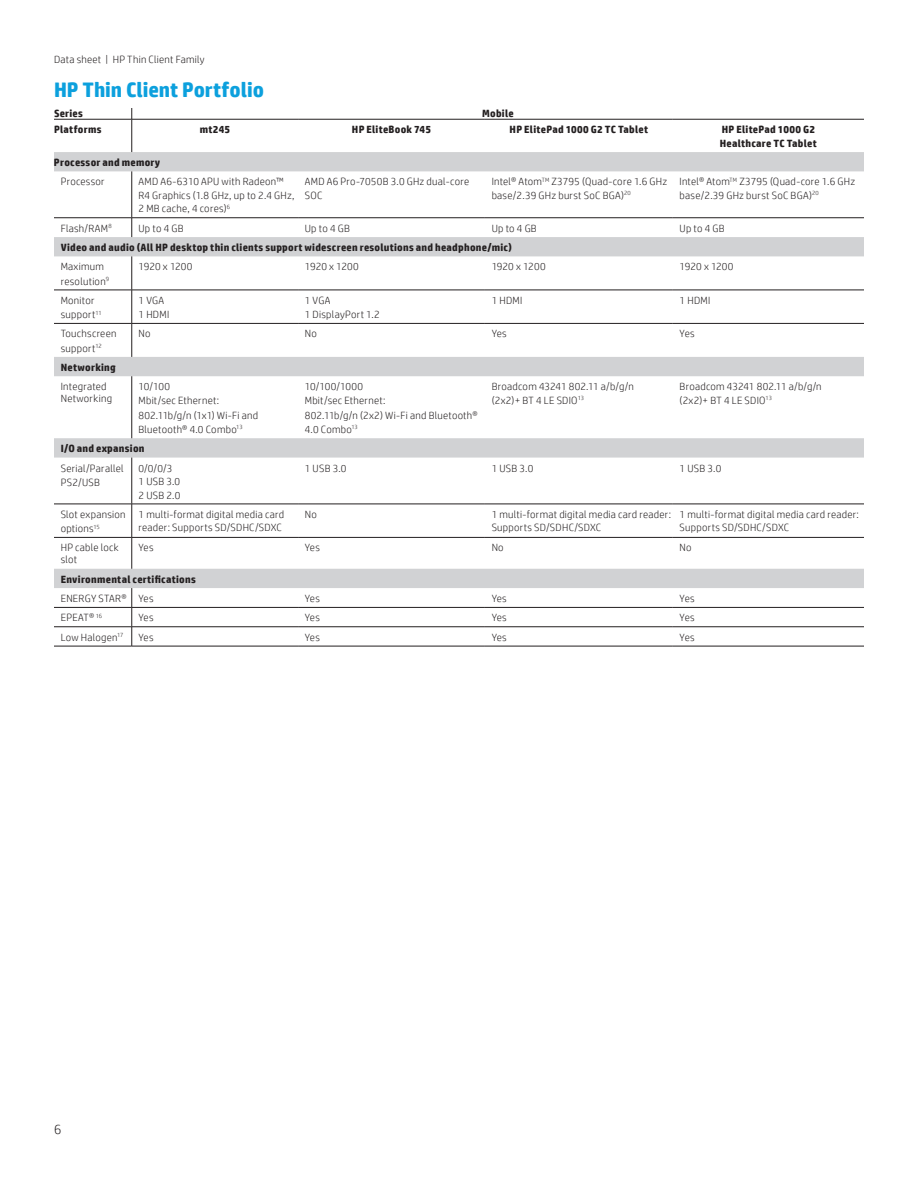
<style>
.page{position:relative;width:918px;height:1188px;background:#fff}
.page>*{position:absolute;margin:0;border:0;box-sizing:border-box;transform-origin:0 0}
.t1{font:700 21px "HP Simplified";color:#0ca0dd}
.t2{font:300 13.5px "HP Simplified";color:#231f20}
.t3{font:300 10.5px/13.5px "HP Simplified";letter-spacing:.025em;color:#231f20}
.t4{font:700 10.5px/13.5px "HP Simplified";letter-spacing:.025em;color:#231f20}
</style>
<div class="page">
<svg style="left:54px;top:152px;width:810px;height:436px"></svg>
<hr style="left:54px;top:217px;width:78px;height:1px;background:#231f20">
<hr style="left:132px;top:217px;width:166px;height:1px;background:#231f20">
<hr style="left:298px;top:217px;width:187px;height:1px;background:#231f20">
<hr style="left:485px;top:217px;width:188px;height:1px;background:#231f20">
<hr style="left:673px;top:217px;width:191px;height:1px;background:#231f20">
<hr style="left:54px;top:290px;width:78px;height:1px;background:#231f20">
<hr style="left:132px;top:290px;width:166px;height:1px;background:#231f20">
<hr style="left:298px;top:290px;width:187px;height:1px;background:#231f20">
<hr style="left:485px;top:290px;width:188px;height:1px;background:#231f20">
<hr style="left:673px;top:290px;width:191px;height:1px;background:#231f20">
<hr style="left:54px;top:323px;width:78px;height:1px;background:#231f20">
<hr style="left:132px;top:323px;width:166px;height:1px;background:#231f20">
<hr style="left:298px;top:323px;width:187px;height:1px;background:#231f20">
<hr style="left:485px;top:323px;width:188px;height:1px;background:#231f20">
<hr style="left:673px;top:323px;width:191px;height:1px;background:#231f20">
<hr style="left:54px;top:537px;width:78px;height:1px;background:#231f20">
<hr style="left:132px;top:537px;width:166px;height:1px;background:#231f20">
<hr style="left:298px;top:537px;width:187px;height:1px;background:#231f20">
<hr style="left:485px;top:537px;width:188px;height:1px;background:#231f20">
<hr style="left:673px;top:537px;width:191px;height:1px;background:#231f20">
<hr style="left:54px;top:504px;width:78px;height:1px;background:#231f20">
<hr style="left:132px;top:504px;width:166px;height:1px;background:#231f20">
<hr style="left:298px;top:504px;width:187px;height:1px;background:#231f20">
<hr style="left:485px;top:504px;width:188px;height:1px;background:#231f20">
<hr style="left:673px;top:504px;width:191px;height:1px;background:#231f20">
<hr style="left:54px;top:646px;width:78px;height:1px;background:#231f20">
<hr style="left:132px;top:646px;width:166px;height:1px;background:#231f20">
<hr style="left:298px;top:646px;width:187px;height:1px;background:#231f20">
<hr style="left:485px;top:646px;width:188px;height:1px;background:#231f20">
<hr style="left:673px;top:646px;width:191px;height:1px;background:#231f20">
<hr style="left:54px;top:607px;width:78px;height:1px;background:#231f20">
<hr style="left:132px;top:607px;width:166px;height:1px;background:#231f20">
<hr style="left:298px;top:607px;width:187px;height:1px;background:#231f20">
<hr style="left:485px;top:607px;width:188px;height:1px;background:#231f20">
<hr style="left:673px;top:607px;width:191px;height:1px;background:#231f20">
<hr style="left:54px;top:626px;width:78px;height:1px;background:#231f20">
<hr style="left:132px;top:626px;width:166px;height:1px;background:#231f20">
<hr style="left:298px;top:626px;width:187px;height:1px;background:#231f20">
<hr style="left:485px;top:626px;width:188px;height:1px;background:#231f20">
<hr style="left:673px;top:626px;width:191px;height:1px;background:#231f20">
<hr style="left:132px;top:171px;width:1px;height:47px;background:#231f20">
<svg style="left:132px;top:218px;width:1px;height:19px"></svg>
<hr style="left:132px;top:256px;width:1px;height:34px;background:#231f20">
<hr style="left:132px;top:290px;width:1px;height:33px;background:#231f20">
<hr style="left:132px;top:324px;width:1px;height:33px;background:#231f20">
<hr style="left:132px;top:376px;width:1px;height:62px;background:#231f20">
<hr style="left:132px;top:458px;width:1px;height:46px;background:#231f20">
<hr style="left:132px;top:504px;width:1px;height:33px;background:#231f20">
<hr style="left:132px;top:538px;width:1px;height:31px;background:#231f20">
<svg style="left:132px;top:588px;width:1px;height:58px"></svg>
<hr style="left:132px;top:119px;width:1px;height:33px;background:#231f20">
<hr style="left:54px;top:119px;width:78px;height:1px;background:#231f20">
<hr style="left:132px;top:119px;width:166px;height:1px;background:#231f20">
<hr style="left:298px;top:119px;width:187px;height:1px;background:#231f20">
<hr style="left:485px;top:119px;width:188px;height:1px;background:#231f20">
<hr style="left:673px;top:119px;width:191px;height:1px;background:#231f20">
<p class="t3" style="left:54px;top:52px;width:152px">Data sheet | HP Thin Client Family</p>
<h1 class="t1" style="left:54px;top:77px;width:211px">HP Thin Client Portfolio</h1>
<p class="t4" style="left:54px;top:106px;width:30px">Series</p>
<p class="t4" style="left:482px;top:106px;width:33px">Mobile</p>
<p class="t4" style="left:54px;top:123px;width:49px">Platforms</p>
<p class="t4" style="left:200px;top:123px;width:32px">mt245</p>
<p class="t4" style="left:352px;top:123px;width:81px">HP EliteBook 745</p>
<p class="t4" style="left:510px;top:123px;width:140px">HP ElitePad 1000 G2 TC Tablet</p>
<p class="t4" style="left:720px;top:123px;width:98px">HP ElitePad 1000 G2<br>Healthcare TC Tablet</p>
<p class="t4" style="left:54px;top:155px;width:108px">Processor and memory</p>
<p class="t3" style="left:61px;top:175px;width:46px">Processor</p>
<p class="t3" style="left:139px;top:175px;width:158px">AMD A6-6310 APU with Radeon™<br>R4 Graphics (1.8 GHz, up to 2.4 GHz,<br>2 MB cache, 4 cores)<sup>6</sup></p>
<p class="t3" style="left:305px;top:175px;width:166px">AMD A6 Pro-7050B 3.0 GHz dual-core<br>SOC</p>
<p class="t3" style="left:492px;top:175px;width:177px">Intel® Atom<sup>TM</sup> Z3795 (Quad-core 1.6 GHz base/2.39 GHz burst SoC BGA)<sup>20</sup></p>
<p class="t3" style="left:680px;top:175px;width:177px">Intel® Atom<sup>TM</sup> Z3795 (Quad-core 1.6 GHz base/2.39 GHz burst SoC BGA)<sup>20</sup></p>
<p class="t3" style="left:61px;top:221px;width:53px">Flash/RAM<sup>8</sup></p>
<p class="t3" style="left:139px;top:221px;width:47px">Up to 4 GB</p>
<p class="t3" style="left:305px;top:221px;width:47px">Up to 4 GB</p>
<p class="t3" style="left:492px;top:221px;width:47px">Up to 4 GB</p>
<p class="t3" style="left:680px;top:221px;width:47px">Up to 4 GB</p>
<p class="t4" style="left:61px;top:240px;width:453px">Video and audio (All HP desktop thin clients support widescreen resolutions and headphone/mic)</p>
<p class="t3" style="left:61px;top:260px;width:50px;line-height:14.1px">Maximum resolution<sup>9</sup></p>
<p class="t3" style="left:139px;top:260px;width:56px">1920 x 1200</p>
<p class="t3" style="left:305px;top:260px;width:56px">1920 x 1200</p>
<p class="t3" style="left:492px;top:260px;width:56px">1920 x 1200</p>
<p class="t3" style="left:680px;top:260px;width:56px">1920 x 1200</p>
<p class="t3" style="left:61px;top:293px;width:42px;line-height:14.1px">Monitor support<sup>11</sup></p>
<p class="t3" style="left:139px;top:293px;width:32px;line-height:14.1px">1 VGA<br>1 HDMI</p>
<p class="t3" style="left:305px;top:293px;width:77px;line-height:14.1px">1 VGA<br>1 DisplayPort 1.2</p>
<p class="t3" style="left:492px;top:293px;width:32px">1 HDMI</p>
<p class="t3" style="left:680px;top:293px;width:32px">1 HDMI</p>
<p class="t3" style="left:61px;top:327px;width:57px;line-height:14.1px">Touchscreen support<sup>12</sup></p>
<p class="t3" style="left:139px;top:327px;width:14px">No</p>
<p class="t3" style="left:305px;top:327px;width:14px">No</p>
<p class="t3" style="left:492px;top:327px;width:17px">Yes</p>
<p class="t3" style="left:680px;top:327px;width:17px">Yes</p>
<p class="t4" style="left:61px;top:360px;width:57px">Networking</p>
<p class="t3" style="left:61px;top:380px;width:53px;line-height:12px">Integrated<br>Networking</p>
<p class="t3" style="left:139px;top:380px;width:82px">10/100<br>Mbit/sec Ethernet:</p>
<p class="t3" style="left:139px;top:409px;width:121px">802.11b/g/n (1x1) Wi-Fi and<br>Bluetooth® 4.0 Combo<sup>13</sup></p>
<p class="t3" style="left:492px;top:380px;width:144px">Broadcom 43241 802.11 a/b/g/n (2x2)+ BT 4 LE SDIO<sup>13</sup></p>
<p class="t3" style="left:680px;top:380px;width:144px">Broadcom 43241 802.11 a/b/g/n (2x2)+ BT 4 LE SDIO<sup>13</sup></p>
<p class="t3" style="left:305px;top:380px;width:82px">10/100/1000<br>Mbit/sec Ethernet:</p>
<p class="t3" style="left:305px;top:409px;width:174px">802.11b/g/n (2x2) Wi-Fi and Bluetooth®<br>4.0 Combo<sup>13</sup></p>
<p class="t4" style="left:61px;top:442px;width:85px">I/O and expansion</p>
<p class="t3" style="left:61px;top:461px;width:64px;line-height:14.1px">Serial/Parallel<br>PS2/USB</p>
<p class="t3" style="left:139px;top:461px;width:43px">0/0/0/3<br>1 USB 3.0<br>2 USB 2.0</p>
<p class="t3" style="left:305px;top:461px;width:43px">1 USB 3.0</p>
<p class="t3" style="left:492px;top:461px;width:43px">1 USB 3.0</p>
<p class="t3" style="left:680px;top:461px;width:43px">1 USB 3.0</p>
<p class="t3" style="left:61px;top:507px;width:66px;line-height:14.1px">Slot expansion options<sup>15</sup></p>
<p class="t3" style="left:139px;top:507px;width:147px">1 multi-format digital media card reader: Supports SD/SDHC/SDXC</p>
<p class="t3" style="left:305px;top:507px;width:14px">No</p>
<p class="t3" style="left:492px;top:507px;width:181px">1 multi-format digital media card reader:<br>Supports SD/SDHC/SDXC</p>
<p class="t3" style="left:680px;top:507px;width:181px">1 multi-format digital media card reader:<br>Supports SD/SDHC/SDXC</p>
<p class="t3" style="left:61px;top:542px;width:59px;line-height:12px">HP cable lock slot</p>
<p class="t3" style="left:139px;top:541px;width:17px">Yes</p>
<p class="t3" style="left:305px;top:541px;width:17px">Yes</p>
<p class="t3" style="left:492px;top:541px;width:14px">No</p>
<p class="t3" style="left:680px;top:541px;width:14px">No</p>
<p class="t4" style="left:61px;top:572px;width:137px">Environmental certifications</p>
<p class="t3" style="left:61px;top:591px;width:94px">ENERGY STAR® Yes</p>
<p class="t3" style="left:305px;top:591px;width:17px">Yes</p>
<p class="t3" style="left:492px;top:591px;width:17px">Yes</p>
<p class="t3" style="left:680px;top:591px;width:17px">Yes</p>
<p class="t3" style="left:61px;top:611px;width:43px">EPEAT® <sup>16</sup></p>
<p class="t3" style="left:139px;top:611px;width:17px">Yes</p>
<p class="t3" style="left:305px;top:611px;width:17px">Yes</p>
<p class="t3" style="left:492px;top:611px;width:17px">Yes</p>
<p class="t3" style="left:680px;top:611px;width:17px">Yes</p>
<p class="t3" style="left:61px;top:630px;width:64px">Low Halogen<sup>17</sup></p>
<p class="t3" style="left:139px;top:630px;width:17px">Yes</p>
<p class="t3" style="left:305px;top:630px;width:17px">Yes</p>
<p class="t3" style="left:492px;top:630px;width:17px">Yes</p>
<p class="t3" style="left:680px;top:630px;width:17px">Yes</p>
<p class="t2" style="left:54px;top:1122px;width:9px">6</p>
</div>
